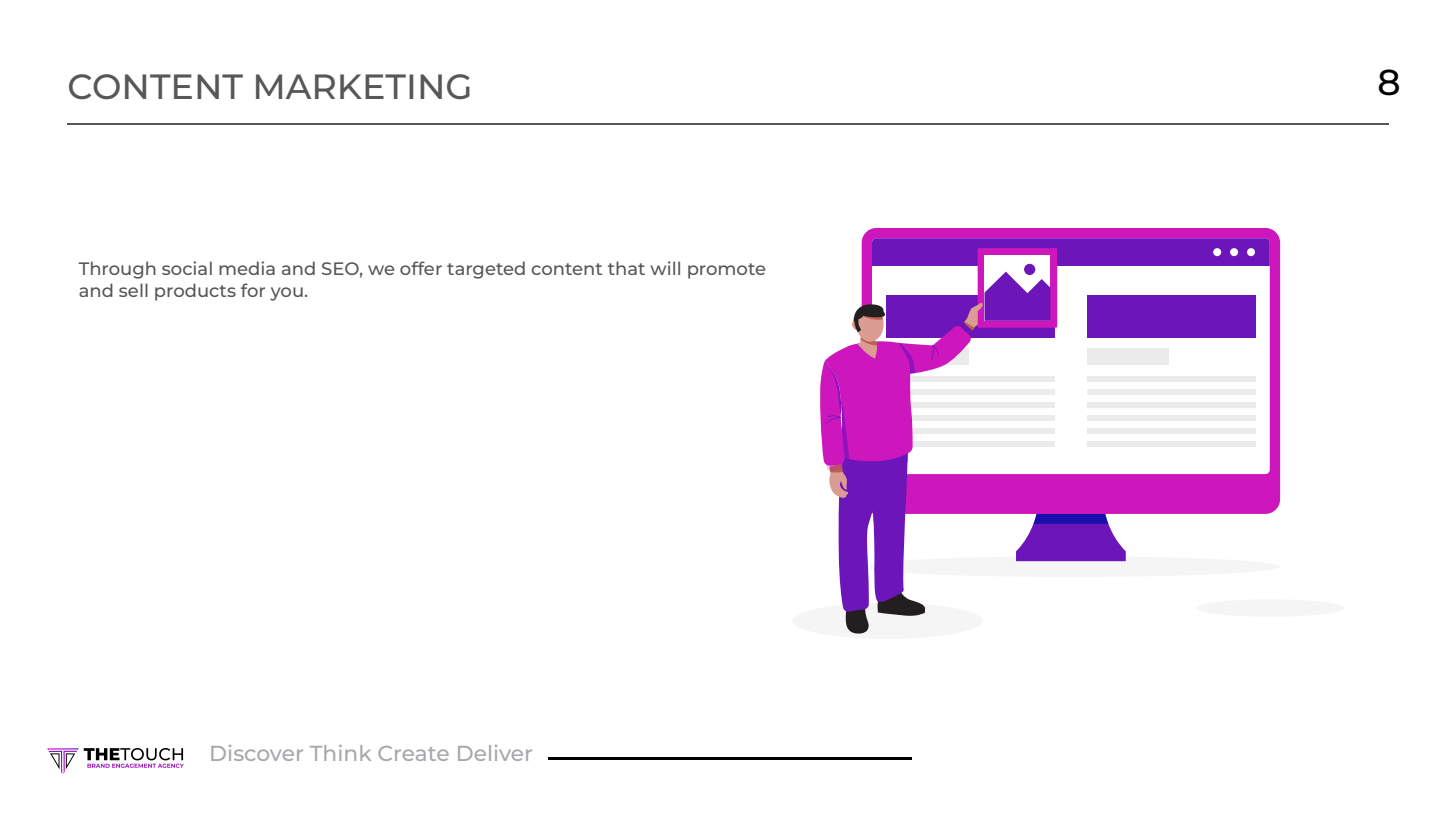
<style>
.page{position:relative;width:1455px;height:825px;background:#fff}
.page>*{position:absolute;margin:0;border:0;box-sizing:border-box;transform-origin:0 0}
.t1{font:500 36px "Montserrat";color:#000}
.t2{font:500 35.03px "Montserrat";color:#575756}
.t3{font:500 21.75px "Montserrat";color:#a6a8ab}
.t4{font:500 18px/21.6px "Montserrat";color:#575756}
</style>
<div class="page">
<div style="left:862px;top:556px;width:418px;height:21px;background:#f5f5f5;border-radius:50%"></div>
<div style="left:862px;top:228px;width:418px;height:286px;background:#cd17bd;border-radius:15px"></div>
<div style="left:872px;top:238px;width:398px;height:236px;background:#fff;border-radius:4px"></div>
<div style="left:872px;top:238px;width:398px;height:28px;background:#6c16b9"></div>
<div style="left:1213px;top:248px;width:8px;height:8px;background:#fff;border-radius:50%"></div>
<div style="left:1230px;top:248px;width:8px;height:8px;background:#fff;border-radius:50%"></div>
<div style="left:1247px;top:248px;width:8px;height:8px;background:#fff;border-radius:50%"></div>
<div style="left:1087px;top:296px;width:168px;height:42px;background:#6c16b9"></div>
<div style="left:1087px;top:348px;width:82px;height:17px;background:#ebebeb"></div>
<div style="left:1087px;top:376px;width:168px;height:6px;background:#ebebeb"></div>
<div style="left:1087px;top:389px;width:168px;height:6px;background:#ebebeb"></div>
<div style="left:1087px;top:402px;width:168px;height:6px;background:#ebebeb"></div>
<div style="left:1087px;top:415px;width:168px;height:6px;background:#ebebeb"></div>
<div style="left:1087px;top:429px;width:168px;height:5px;background:#ebebeb"></div>
<div style="left:1087px;top:442px;width:168px;height:5px;background:#ebebeb"></div>
<div style="left:792px;top:603px;width:191px;height:36px;background:#f5f5f5;border-radius:50%"></div>
<div style="left:978px;top:248px;width:79px;height:80px;background:#cd17bd;border-radius:2px"></div>
<div style="left:985px;top:255px;width:65px;height:66px;background:#fff"></div>
<svg style="left:820px;top:272px;width:306px;height:362px"></svg>
<div style="left:1024px;top:264px;width:11px;height:11px;background:#6c16b9;border-radius:50%"></div>
<div style="left:1196px;top:599px;width:149px;height:18px;background:#f5f5f5;border-radius:50%"></div>
<hr style="left:67px;top:123px;width:1322px;height:1px;background:#575756">
<svg style="left:47px;top:748px;width:137px;height:26px"></svg>
<hr style="left:548px;top:757px;width:364px;height:3px;background:#000">
<h2 class="t2" style="left:67px;top:63px;width:407px">CONTENT MARKETING</h2>
<h1 class="t1" style="left:1378px;top:58px;width:25px">8</h1>
<p class="t4" style="left:79px;top:257px;width:689px">Through social media and SEO, we offer targeted content that will promote and sell products for you.</p>
<p class="t3" style="left:209px;top:739px;width:325px">Discover Think Create Deliver</p>
</div>
